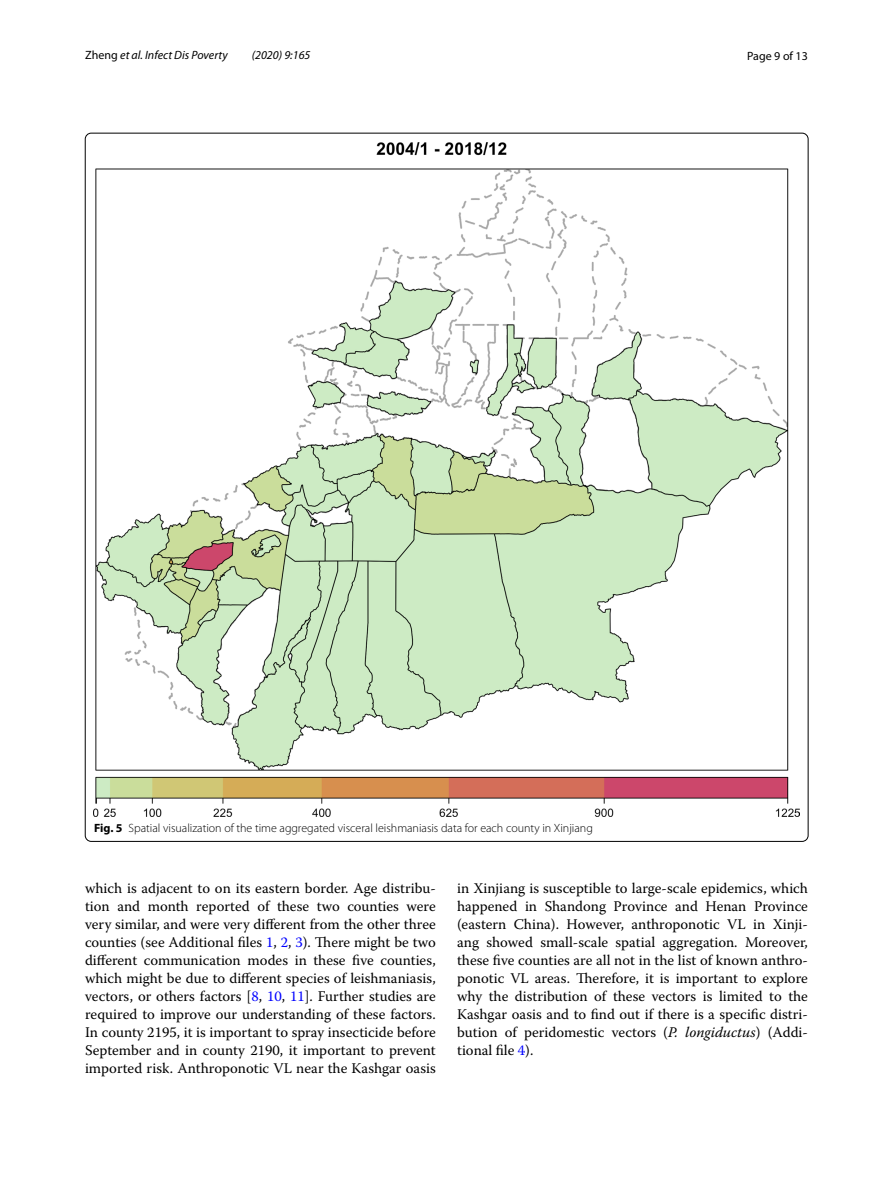
<style>
.page{position:relative;width:893px;height:1187px;background:#fff}
.page>*{position:absolute;margin:0;border:0;box-sizing:border-box;transform-origin:0 0}
.t1{font:14.7px/18px "Warnock Pro";color:#000;text-align:justify}
.t2{font:300 12px "Myriad Pro";color:#000}
.t3{font:italic 12px "Myriad Pro";color:#000}
.t4{font:12px "Myriad Pro";color:#000}
.s1{font-style:normal}
.s2{font-weight:700}
.s3{color:#00f}
.s4{font-style:italic}
</style>
<div class="page">
<img style="left:94px;top:142px;width:706px;height:674px">
<p class="t3" style="left:85px;top:48px;width:144px"><span class="s1">Zheng</span> et al. Infect Dis Poverty</p>
<p class="t3" style="left:252px;top:48px;width:60px">(2020) 9:165</p>
<p class="t4" style="left:747px;top:48px;width:62px">Page 9 of 13</p>
<p class="t2" style="left:94px;top:821px;width:500px"><span class="s2">Fig. 5</span> Spatial visualization of the time aggregated visceral leishmaniasis data for each county in Xinjiang</p>
<p class="t1" style="left:85px;top:879px;width:352px">which is adjacent to on its eastern border. Age distribu&shy;tion and month reported of these two counties were very similar, and were very different from the other three counties (see Additional files <span class="s3">1</span>, <span class="s3">2</span>, <span class="s3">3</span>). There might be two different communication modes in these five counties, which might be due to different species of leishmaniasis, vectors, or others factors [<span class="s3">8</span>, <span class="s3">10</span>, <span class="s3">11</span>]. Further studies are required to improve our understanding of these factors.<br>In county 2195, it is important to spray insecticide before September and in county 2190, it important to prevent imported risk. Anthroponotic VL near the Kashgar oasis</p>
<p class="t1" style="left:457px;top:878px;width:352px">in Xinjiang is susceptible to large-scale epidemics, which happened in Shandong Province and Henan Province (eastern China). However, anthroponotic VL in Xinji&shy;ang showed small-scale spatial aggregation. Moreover, these five counties are all not in the list of known anthro&shy;ponotic VL areas. Therefore, it is important to explore why the distribution of these vectors is limited to the Kashgar oasis and to find out if there is a specific distri&shy;bution of peridomestic vectors (<span class="s4">P. longiductus</span>) (Addi&shy;tional file <span class="s3">4</span>).</p>
</div>
